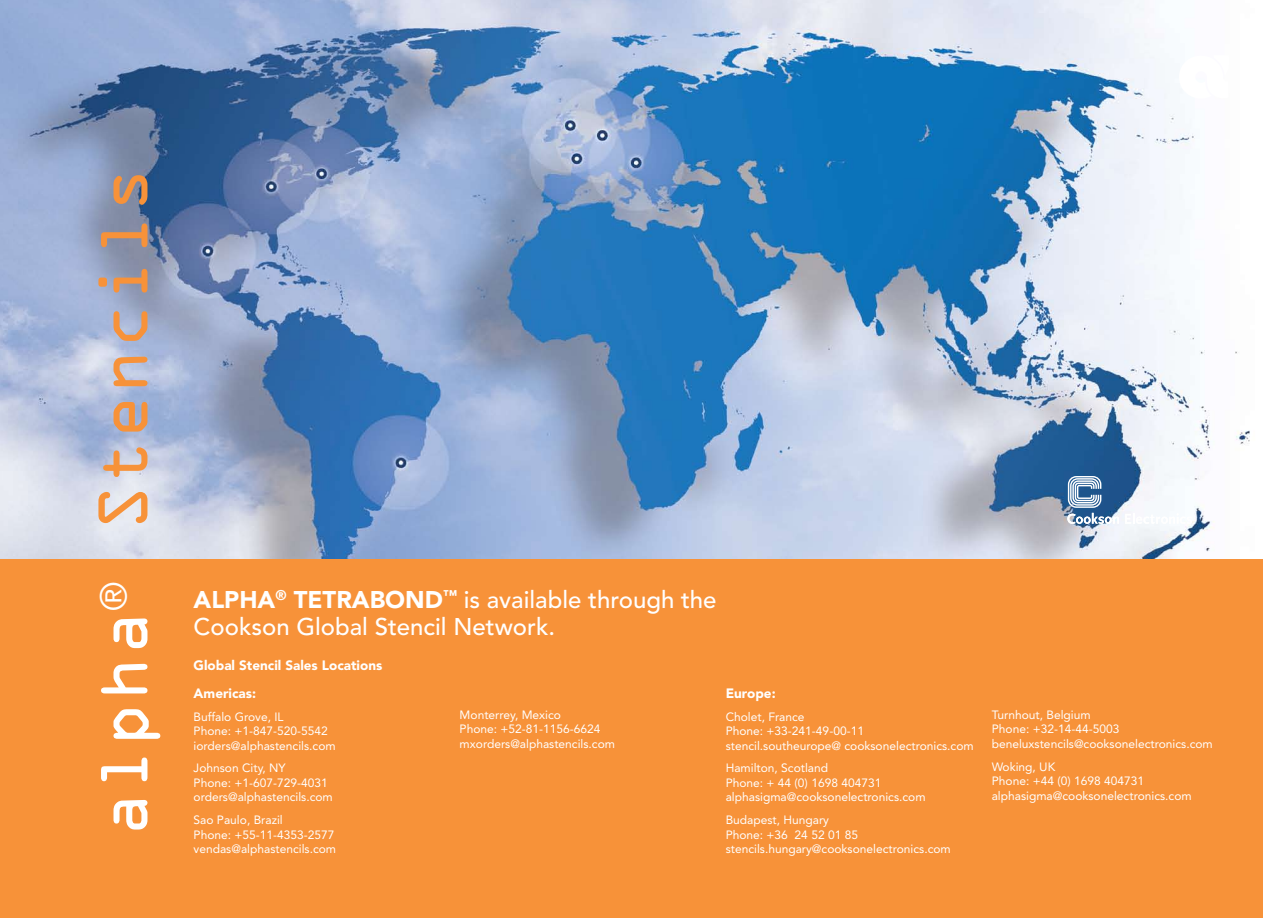
<style>
.page{position:relative;width:1263px;height:918px;background:#fff}
.page>*{position:absolute;margin:0;border:0;box-sizing:border-box;transform-origin:0 0}
.t1{font:63px "OCRA Std";color:#f79239}
.t2{font:500 24px/27px "Avenir LT";color:#fff}
.t3{font:900 13.5px/27.5px "Avenir LT";color:#fff}
.t4{font:12px/14.4px "Avenir LT";color:#fff}
.s1{color:#fff}
.s2{font-weight:900}
</style>
<div class="page">
<img style="left:0;top:0;width:1263px;height:560px">
<div style="left:0;top:560px;width:1263px;height:358px;background:#f79239"></div>
<svg style="left:1179px;top:55px;width:50px;height:44px"></svg>
<svg style="left:1067px;top:476px;width:52px;height:48px"></svg>
<svg style="left:1125px;top:513px;width:67px;height:11px"></svg>
<h1 class="t1" style="left:96px;top:837px;width:672px;rotate:-90deg"><span class="s1">alpha</span><sup>®</sup> Stencils</h1>
<h2 class="t2" style="left:194px;top:587px;width:524px"><span class="s2">ALPHA</span><sup>®</sup> <span class="s2">TETRABOND</span><sup>™</sup> is available through the<br>Cookson Global Stencil Network.</h2>
<p class="t3" style="left:194px;top:652px;width:190px">Global Stencil Sales Locations<br>Americas:</p>
<p class="t4" style="left:194px;top:709px;width:144px">Buffalo Grove, IL<br>Phone: +1-847-520-5542 iorders@alphastencils.com</p>
<p class="t4" style="left:194px;top:761px;width:141px">Johnson City, NY<br>Phone: +1-607-729-4031 orders@alphastencils.com</p>
<p class="t4" style="left:194px;top:813px;width:144px">Sao Paulo, Brazil<br>Phone: +55-11-4353-2577 vendas@alphastencils.com</p>
<p class="t4" style="left:460px;top:708px;width:157px">Monterrey, Mexico<br>Phone: +52-81-1156-6624 mxorders@alphastencils.com</p>
<p class="t3" style="left:726px;top:679px;width:51px">Europe:</p>
<p class="t4" style="left:726px;top:709px;width:250px">Cholet, France<br>Phone: +33-241-49-00-11 stencil.southeurope@ cooksonelectronics.com</p>
<p class="t4" style="left:726px;top:761px;width:201px">Hamilton, Scotland<br>Phone: + 44 (0) 1698 404731 alphasigma@cooksonelectronics.com</p>
<p class="t4" style="left:726px;top:813px;width:227px">Budapest, Hungary<br>Phone: +36 24 52 01 85 stencils.hungary@cooksonelectronics.com</p>
<p class="t4" style="left:992px;top:708px;width:223px">Turnhout, Belgium<br>Phone: +32-14-44-5003 beneluxstencils@cooksonelectronics.com</p>
<p class="t4" style="left:992px;top:759px;width:201px">Woking, UK<br>Phone: +44 (0) 1698 404731 alphasigma@cooksonelectronics.com</p>
</div>
